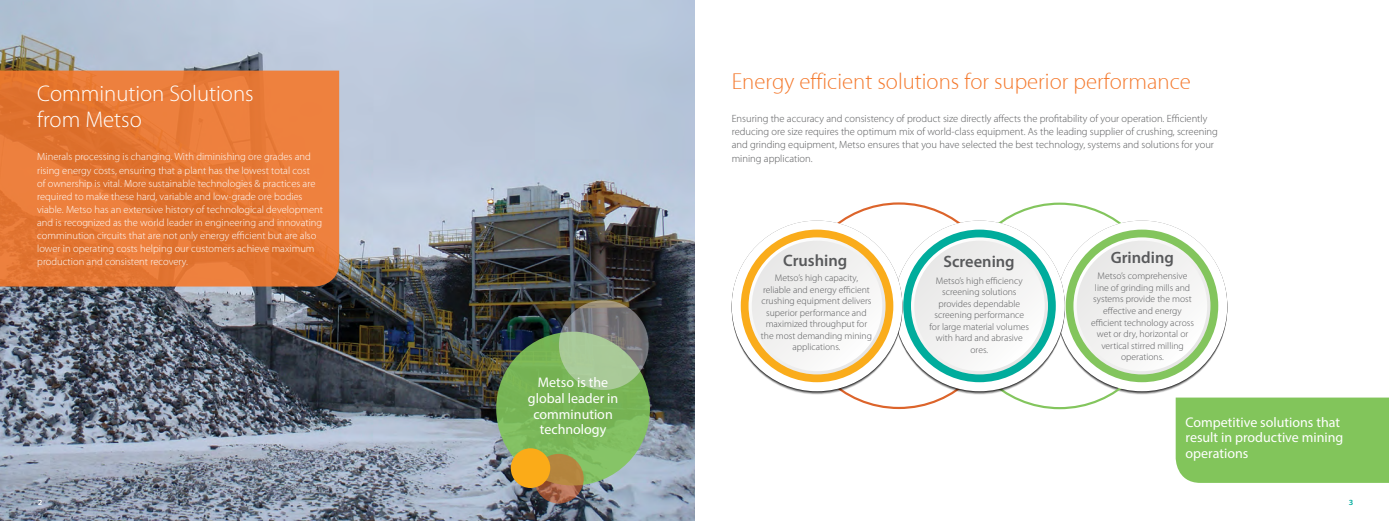
<style>
.page{position:relative;width:1389px;height:521px;background:#fff}
.page>*{position:absolute;margin:0;border:0;box-sizing:border-box;transform-origin:0 0}
.t1{font:300 22.75px "Myriad";color:#f4792d}
.t2{font:300 22.75px/26.2px "Myriad Pro";color:#fff}
.t3{font:600 16.45px "Myriad Pro";color:#58595b}
.t4{font:14px/15.8px "Myriad Pro";color:#fff;text-align:center}
.t5{font:300 10.5px/13.1px "Myriad Pro";color:#fff}
.t6{font:300 10.5px/13.1px "Myriad Pro";color:#58595b}
.t7{font:300 9.62px/11.5px "Myriad Pro";color:#58595b;text-align:center}
.t8{font:600 semi-expanded 7.88px "Myriad Pro";color:#00ac9d}
.t9{font:600 semi-expanded 7.88px "Myriad Pro";color:#fff}
</style>
<div class="page">
<img style="left:0;top:0;width:694px;height:521px">
<svg style="left:0;top:71px;width:339px;height:215px;background:#e67835"></svg>
<div style="left:496px;top:332px;width:154px;height:153px;background:linear-gradient(to right,#79b557,#7ebb5d);border-radius:50%"></div>
<svg style="left:559px;top:300px;width:90px;height:90px;background:#93a389"></svg>
<svg style="left:534px;top:454px;width:50px;height:49px;background:#af7843"></svg>
<div style="left:511px;top:448px;width:39px;height:40px;background:#fbab18;border-radius:50%"></div>
<div style="left:903px;top:230px;width:153px;height:152px;background:#00ac9c;border-radius:50%"></div>
<svg style="left:911px;top:237px;width:137px;height:137px"></svg>
<div style="left:914px;top:241px;width:131px;height:130px;background:#f2f1f1;border-radius:65px"></div>
<div style="left:1066px;top:230px;width:152px;height:152px;background:#83c55d;border-radius:50%"></div>
<svg style="left:1073px;top:237px;width:137px;height:137px"></svg>
<div style="left:1077px;top:241px;width:130px;height:130px;background:#f2f1f1;border-radius:65px"></div>
<div style="left:741px;top:230px;width:152px;height:152px;background:#faac1b;border-radius:50%"></div>
<svg style="left:749px;top:237px;width:137px;height:137px"></svg>
<div style="left:752px;top:241px;width:130px;height:130px;background:#f2f1f1;border-radius:65px"></div>
<div style="left:1176px;top:397px;width:213px;height:86px;background:#82c55b"></div>
<h1 class="t2" style="left:37px;top:81px;width:218px">Comminution Solutions from Metso</h1>
<p class="t5" style="left:37px;top:151px;width:287px">Minerals processing is changing. With diminishing ore grades and rising energy costs, ensuring that a plant has the lowest total cost<br>of ownership is vital. More sustainable technologies &amp; practices are required to make these hard, variable and low-grade ore bodies viable. Metso has an extensive history of technological development and is recognized as the world leader in engineering and innovating comminution circuits that are not only energy efficient but are also lower in operating costs helping our customers achieve maximum production and consistent recovery.</p>
<p class="t9" style="left:38px;top:497px;width:6px">2</p>
<h3 class="t4" style="left:528px;top:374px;width:92px">Metso is the global leader in comminution technology</h3>
<h1 class="t1" style="left:732px;top:70px;width:461px">Energy efficient solutions for superior performance</h1>
<p class="t6" style="left:732px;top:112px;width:488px">Ensuring the accuracy and consistency of product size directly affects the profitability of your operation. Efficiently reducing ore size requires the optimum mix of world-class equipment. As the leading supplier of crushing, screening and grinding equipment, Metso ensures that you have selected the best technology, systems and solutions for your mining application.</p>
<h2 class="t3" style="left:783px;top:250px;width:66px">Crushing</h2>
<h2 class="t3" style="left:943px;top:251px;width:73px">Screening</h2>
<h2 class="t3" style="left:1111px;top:247px;width:65px">Grinding</h2>
<p class="t7" style="left:761px;top:272px;width:113px">Metso’s high capacity, reliable and energy efficient crushing equipment delivers superior performance and maximized throughput for the most demanding mining applications.</p>
<p class="t7" style="left:930px;top:275px;width:101px">Metso’s high efficiency screening solutions provides dependable screening performance for large material volumes with hard and abrasive ores.</p>
<p class="t7" style="left:1091px;top:270px;width:104px">Metso’s comprehensive line of grinding mills and systems provide the most effective and energy efficient technology across wet or dry, horizontal or vertical stirred milling operations.</p>
<h3 class="t4" style="left:1186px;top:414px;width:159px;text-align:left">Competitive solutions that result in productive mining operations</h3>
<p class="t8" style="left:1349px;top:497px;width:6px">3</p>
</div>
